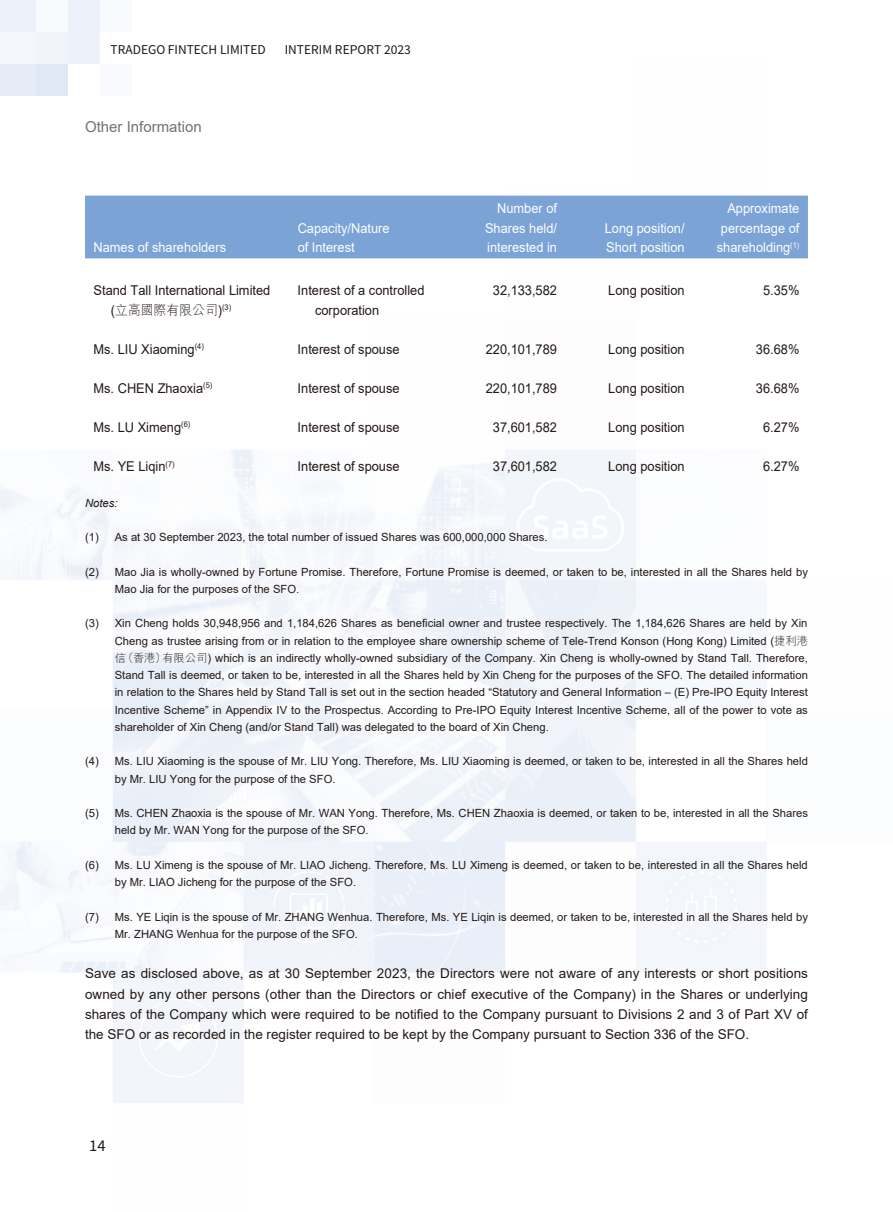
<style>
.page{position:relative;width:893px;height:1212px;background:#fff}
.page>*{position:absolute;margin:0;border:0;box-sizing:border-box;transform-origin:0 0}
.t1{font:16.5px "Source Sans Pro";color:#231916}
.t2{font:15px "Arial";color:#727272}
.t3{font:13.5px/20.2px "Arial";color:#231916;text-align:justify}
.t4{font:13.5px/19.5px "Arial";color:#231916;scale:.95 1}
.t5{font:13.5px/19.5px "Arial";color:#fff;scale:.95 1}
.t6{font:13.5px "Source Sans Pro";color:#231916}
.t7{font:300 13.5px "M Hei HK";color:#231916;scale:.95 1}
.t8{font:11.25px/17.2px "Arial";color:#231916}
.t9{font:italic 11.25px "Arial";color:#231916}
.s1{font-family:"Arial";font-weight:400}
.s2{font-family:"M Hei HK";font-weight:300}
</style>
<div class="page">
<div style="left:85px;top:196px;width:723px;height:62px;background:#7ba3d6"></div>
<p class="t6" style="left:111px;top:41px;width:157px">TRADEGO FINTECH LIMITED</p>
<p class="t6" style="left:285px;top:41px;width:128px">INTERIM REPORT 2023</p>
<h2 class="t2" style="left:85px;top:116px;width:118px">Other Information</h2>
<p class="t5" style="left:94px;top:238px;width:141px">Names of shareholders</p>
<p class="t4" style="left:94px;top:281px;width:188px">Stand Tall International Limited</p>
<p class="t7" style="left:111px;top:300px;width:128px"><span class="s1">(</span>立高國際有限公司<span class="s1">)</span><sup>(3)</sup></p>
<p class="t5" style="left:298px;top:218px;width:98px">Capacity/Nature of Interest</p>
<p class="t5" style="left:485px;top:199px;width:77px;text-align:justify;text-indent:12px">Number of Shares held/ interested in</p>
<p class="t5" style="left:605px;top:218px;width:86px">Long position/<br>Short position</p>
<p class="t5" style="left:717px;top:199px;width:88px;text-align:right">Approximate percentage of shareholding<sup>(1)</sup></p>
<p class="t4" style="left:315px;top:281px;width:117px;text-indent:-17px">Interest of a controlled corporation</p>
<p class="t4" style="left:493px;top:281px;width:69px">32,133,582</p>
<p class="t4" style="left:608px;top:281px;width:82px">Long position</p>
<p class="t4" style="left:763px;top:281px;width:40px">5.35%</p>
<p class="t4" style="left:94px;top:339px;width:118px">Ms. LIU Xiaoming<sup>(4)</sup></p>
<p class="t4" style="left:298px;top:339px;width:109px">Interest of spouse</p>
<p class="t4" style="left:486px;top:339px;width:77px">220,101,789</p>
<p class="t4" style="left:608px;top:339px;width:82px">Long position</p>
<p class="t4" style="left:756px;top:339px;width:47px">36.68%</p>
<p class="t4" style="left:94px;top:378px;width:127px">Ms. CHEN Zhaoxia<sup>(5)</sup></p>
<p class="t4" style="left:298px;top:378px;width:109px">Interest of spouse</p>
<p class="t4" style="left:486px;top:378px;width:77px">220,101,789</p>
<p class="t4" style="left:608px;top:378px;width:82px">Long position</p>
<p class="t4" style="left:756px;top:378px;width:47px">36.68%</p>
<p class="t4" style="left:94px;top:417px;width:103px">Ms. LU Ximeng<sup>(6)</sup></p>
<p class="t4" style="left:298px;top:417px;width:109px">Interest of spouse</p>
<p class="t4" style="left:493px;top:417px;width:69px">37,601,582</p>
<p class="t4" style="left:608px;top:417px;width:82px">Long position</p>
<p class="t4" style="left:763px;top:417px;width:40px">6.27%</p>
<p class="t4" style="left:94px;top:456px;width:87px">Ms. YE Liqin<sup>(7)</sup></p>
<p class="t4" style="left:298px;top:456px;width:109px">Interest of spouse</p>
<p class="t4" style="left:493px;top:456px;width:69px">37,601,582</p>
<p class="t4" style="left:608px;top:456px;width:82px">Long position</p>
<p class="t4" style="left:763px;top:456px;width:40px">6.27%</p>
<p class="t9" style="left:85px;top:495px;width:34px">Notes:</p>
<p class="t8" style="left:85px;top:528px;width:464px">(1) As at 30 September 2023, the total number of issued Shares was 600,000,000 Shares.</p>
<p class="t8" style="left:115px;top:563px;width:695px;text-indent:-30px">(2) Mao Jia is wholly-owned by Fortune Promise. Therefore, Fortune Promise is deemed, or taken to be, interested in all the Shares held by<br>Mao Jia for the purposes of the SFO.</p>
<p class="t8" style="left:115px;top:615px;width:695px;text-align:justify;text-indent:-30px">(3) Xin Cheng holds 30,948,956 and 1,184,626 Shares as beneficial owner and trustee respectively. The 1,184,626 Shares are held by Xin Cheng as trustee arising from or in relation to the employee share ownership scheme of Tele-Trend Konson (Hong Kong) Limited (<span class="s2">捷利港信（香港）有限公司</span>) which is an indirectly wholly-owned subsidiary of the Company. Xin Cheng is wholly-owned by Stand Tall. Therefore, Stand Tall is deemed, or taken to be, interested in all the Shares held by Xin Cheng for the purposes of the SFO. The detailed information in relation to the Shares held by Stand Tall is set out in the section headed “Statutory and General Information – (E) Pre-IPO Equity Interest Incentive Scheme” in Appendix IV to the Prospectus. According to Pre-IPO Equity Interest Incentive Scheme, all of the power to vote as shareholder of Xin Cheng (and/or Stand Tall) was delegated to the board of Xin Cheng.</p>
<p class="t8" style="left:115px;top:753px;width:695px;text-indent:-30px">(4) Ms. LIU Xiaoming is the spouse of Mr. LIU Yong. Therefore, Ms. LIU Xiaoming is deemed, or taken to be, interested in all the Shares held by Mr. LIU Yong for the purpose of the SFO.</p>
<p class="t8" style="left:115px;top:804px;width:695px;text-indent:-30px">(5) Ms. CHEN Zhaoxia is the spouse of Mr. WAN Yong. Therefore, Ms. CHEN Zhaoxia is deemed, or taken to be, interested in all the Shares held by Mr. WAN Yong for the purpose of the SFO.</p>
<p class="t8" style="left:115px;top:856px;width:695px;text-indent:-30px">(6) Ms. LU Ximeng is the spouse of Mr. LIAO Jicheng. Therefore, Ms. LU Ximeng is deemed, or taken to be, interested in all the Shares held by Mr. LIAO Jicheng for the purpose of the SFO.</p>
<p class="t8" style="left:115px;top:908px;width:695px;text-indent:-30px">(7) Ms. YE Liqin is the spouse of Mr. ZHANG Wenhua. Therefore, Ms. YE Liqin is deemed, or taken to be, interested in all the Shares held by<br>Mr. ZHANG Wenhua for the purpose of the SFO.</p>
<p class="t3" style="left:85px;top:963px;width:724px">Save as disclosed above, as at 30 September 2023, the Directors were not aware of any interests or short positions owned by any other persons (other than the Directors or chief executive of the Company) in the Shares or underlying shares of the Company which were required to be notified to the Company pursuant to Divisions 2 and 3 of Part XV of the SFO or as recorded in the register required to be kept by the Company pursuant to Section 336 of the SFO.</p>
<h1 class="t1" style="left:89px;top:1135px;width:18px">14</h1>
</div>
